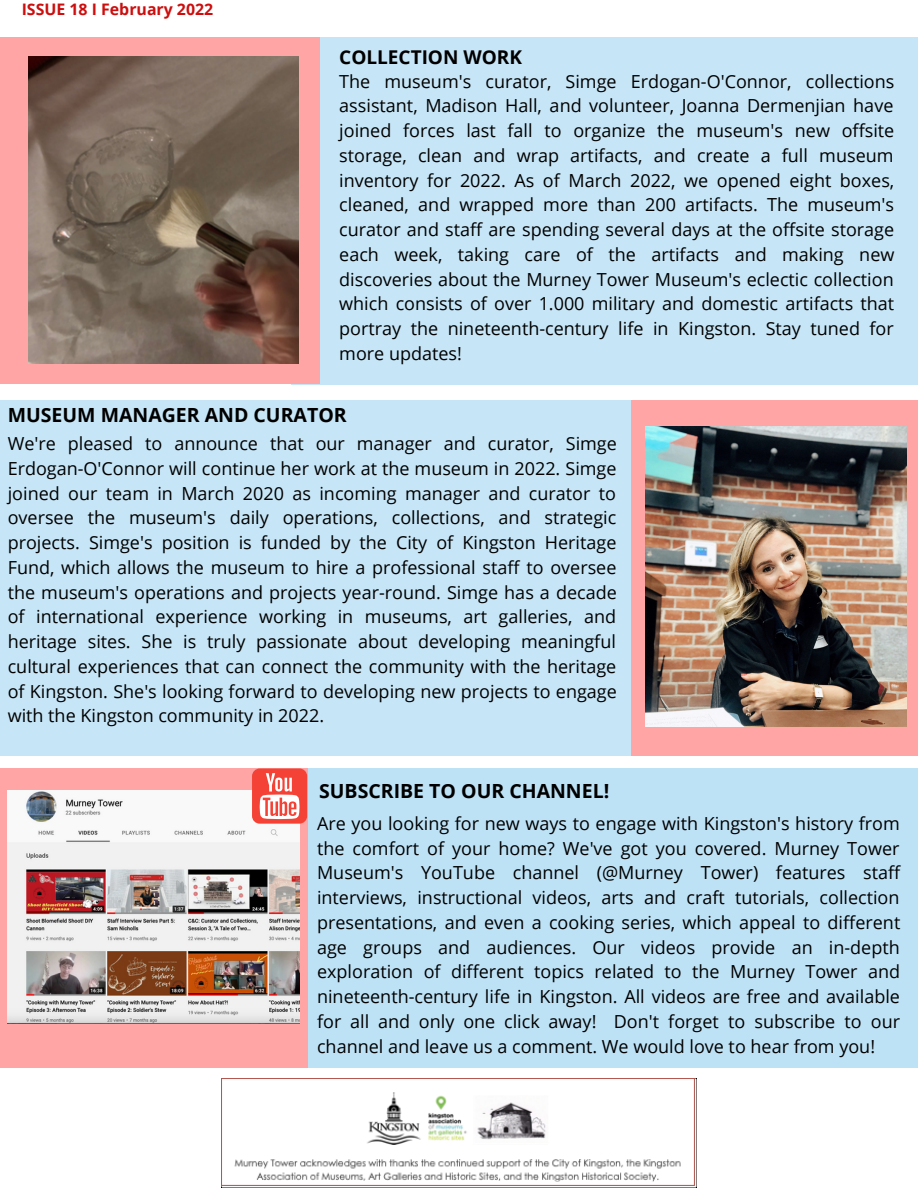
<style>
.page{position:relative;width:918px;height:1188px;background:#fff}
.page>*{position:absolute;margin:0;border:0;box-sizing:border-box;transform-origin:0 0}
.t1{font:700 19.5px "Open Sans";color:#000}
.t2{font:700 19.05px "Open Sans";color:#000}
.t3{font:18px/24.8px "Open Sans";color:#000;text-align:justify}
.t4{font:700 15.9px "Open Sans";color:#cd0e0e}
</style>
<div class="page">
<div style="left:307px;top:769px;width:611px;height:299px;background:#bee2f5"></div>
<div style="left:0;top:400px;width:631px;height:356px;background:#c6e5f6"></div>
<div style="left:291px;top:37px;width:627px;height:347px;background:#c6e5f6"></div>
<div style="left:0;top:37px;width:319px;height:346px;background:#ffa5a5"></div>
<div style="left:0;top:769px;width:307px;height:299px;background:#ffa5a5"></div>
<img style="left:221px;top:1078px;width:475px;height:110px">
<div style="left:631px;top:400px;width:287px;height:356px;background:#ffa5a5"></div>
<img style="left:29px;top:57px;width:270px;height:307px">
<img style="left:645px;top:426px;width:261px;height:300px">
<img style="left:8px;top:791px;width:291px;height:232px">
<div style="left:252px;top:769px;width:55px;height:55px;background:#f44336;border-radius:8px"></div>
<svg style="left:260px;top:773px;width:40px;height:46px"></svg>
<p class="t4" style="left:22px;top:-2px;width:193px">ISSUE 18 I February 2022</p>
<p class="t2" style="left:339px;top:44px;width:184px">COLLECTION WORK</p>
<p class="t3" style="left:339px;top:68px;width:557px">The museum's curator, Simge Erdogan-O'Connor, collections assistant, Madison Hall, and volunteer, Joanna Dermenjian have joined forces last fall to organize the museum's new offsite storage, clean and wrap artifacts, and create a full museum inventory for 2022. As of March 2022, we opened eight boxes, cleaned, and wrapped more than 200 artifacts. The museum's curator and staff are spending several days at the offsite storage each week, taking care of the artifacts and making new discoveries about the Murney Tower Museum's eclectic collection which consists of over 1.000 military and domestic artifacts that portray the nineteenth-century life in Kingston. Stay tuned for more updates!</p>
<p class="t1" style="left:8px;top:402px;width:340px">MUSEUM MANAGER AND CURATOR</p>
<p class="t3" style="left:8px;top:431px;width:611px">We're pleased to announce that our manager and curator, Simge Erdogan-O'Connor will continue her work at the museum in 2022. Simge joined our team in March 2020 as incoming manager and curator to oversee the museum's daily operations, collections, and strategic projects. Simge's position is funded by the City of Kingston Heritage Fund, which allows the museum to hire a professional staff to oversee the museum's operations and projects year-round. Simge has a decade of international experience working in museums, art galleries, and heritage sites. She is truly passionate about developing meaningful cultural experiences that can connect the community with the heritage of Kingston. She's looking forward to developing new projects to engage with the Kingston community in 2022.</p>
<p class="t1" style="left:319px;top:778px;width:292px">SUBSCRIBE TO OUR CHANNEL!</p>
<p class="t3" style="left:317px;top:811px;width:585px">Are you looking for new ways to engage with Kingston's history from the comfort of your home? We've got you covered. Murney Tower Museum's YouTube channel (@Murney Tower) features staff interviews, instructional videos, arts and craft tutorials, collection presentations, and even a cooking series, which appeal to different age groups and audiences. Our videos provide an in-depth exploration of different topics related to the Murney Tower and nineteenth-century life in Kingston. All videos are free and available for all and only one click away! Don't forget to subscribe to our channel and leave us a comment. We would love to hear from you!</p>
</div>
